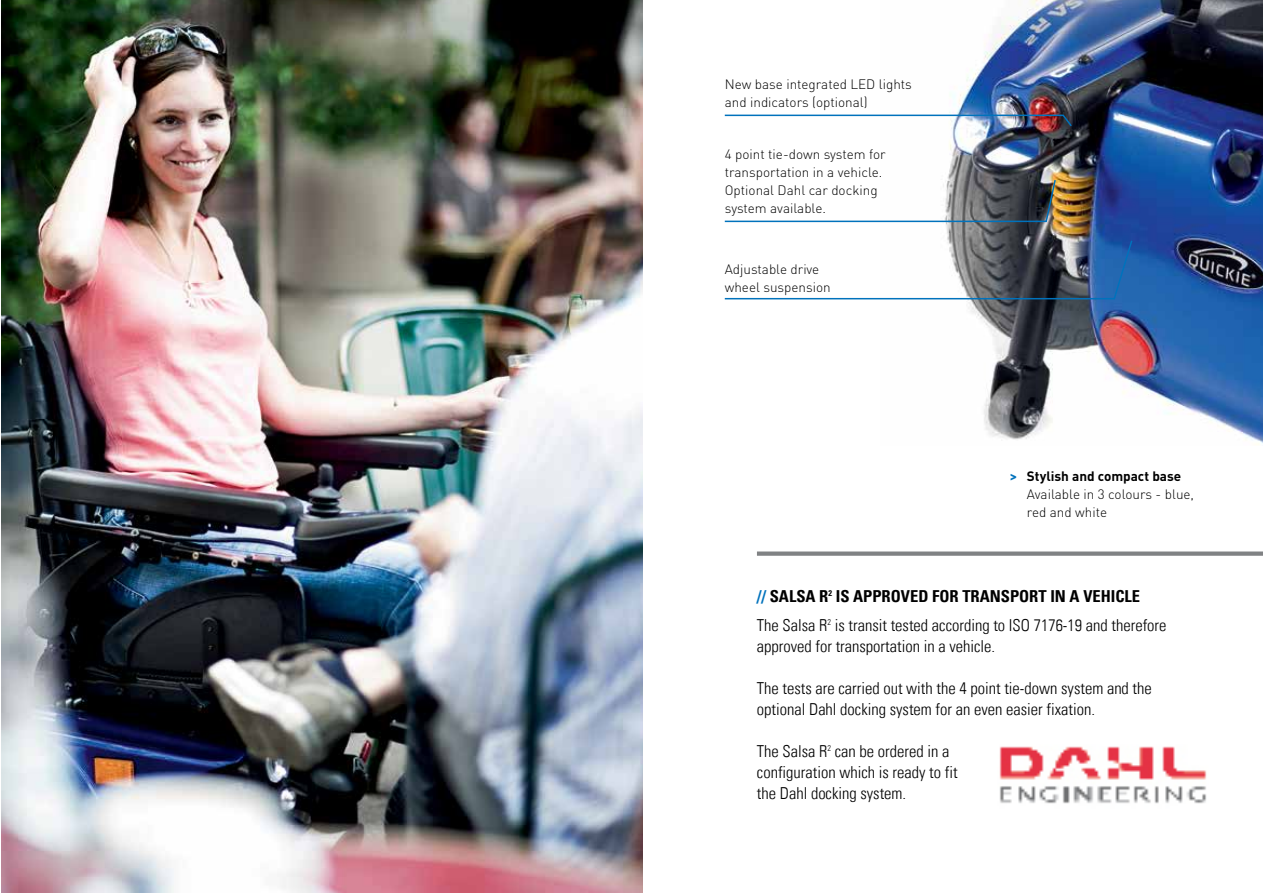
<style>
.page{position:relative;width:1263px;height:893px;background:#fff}
.page>*{position:absolute;margin:0;border:0;box-sizing:border-box;transform-origin:0 0}
.t1{font:16.5px/21px "Univers Com 47 Light Cond";color:#000}
.t2{font:16.5px "Univers Com 67 Bold Cond";color:#000}
.t3{font:300 13.5px/18px "DINOT";color:#000}
.s1{font-weight:700;color:#0072bc}
.s2{font-weight:700}
.s3{color:#0072bc}
</style>
<div class="page">
<img style="left:1px;top:0;width:641px;height:893px">
<img style="left:946px;top:0;width:317px;height:445px">
<img style="left:724px;top:114px;width:349px;height:14px">
<svg style="left:724px;top:239px;width:409px;height:61px"></svg>
<svg style="left:724px;top:178px;width:333px;height:45px"></svg>
<div style="left:757px;top:551px;width:506px;height:5px;background:#808284"></div>
<img style="left:999px;top:746px;width:208px;height:58px">
<p class="t3" style="left:725px;top:77px;width:189px">New base integrated LED lights and indicators (optional)</p>
<p class="t3" style="left:725px;top:146px;width:162px">4 point tie-down system for transportation in a vehicle.<br>Optional Dahl car docking system available.</p>
<p class="t3" style="left:725px;top:261px;width:108px">Adjustable drive wheel suspension</p>
<p class="t3" style="left:1027px;top:468px;width:169px;text-indent:-17px"><span class="s1">&gt;</span> <span class="s2">Stylish and compact base<br></span>Available in 3 colours - blue, red and white</p>
<p class="t2" style="left:757px;top:590px;width:385px"><span class="s3">//</span> SALSA R<sup>2</sup> IS APPROVED FOR TRANSPORT IN A VEHICLE</p>
<p class="t1" style="left:757px;top:616px;width:411px">the Salsa r<sup>2</sup> is transit tested according to ISo 7176-19 and therefore approved for transportation in a vehicle.</p>
<p class="t1" style="left:757px;top:679px;width:396px">the tests are carried out with the 4 point tie-down system and the optional dahl docking system for an even easier fixation.</p>
<p class="t1" style="left:757px;top:742px;width:202px">the Salsa r<sup>2</sup> can be ordered in a configuration which is ready to fit the dahl docking system.</p>
</div>
